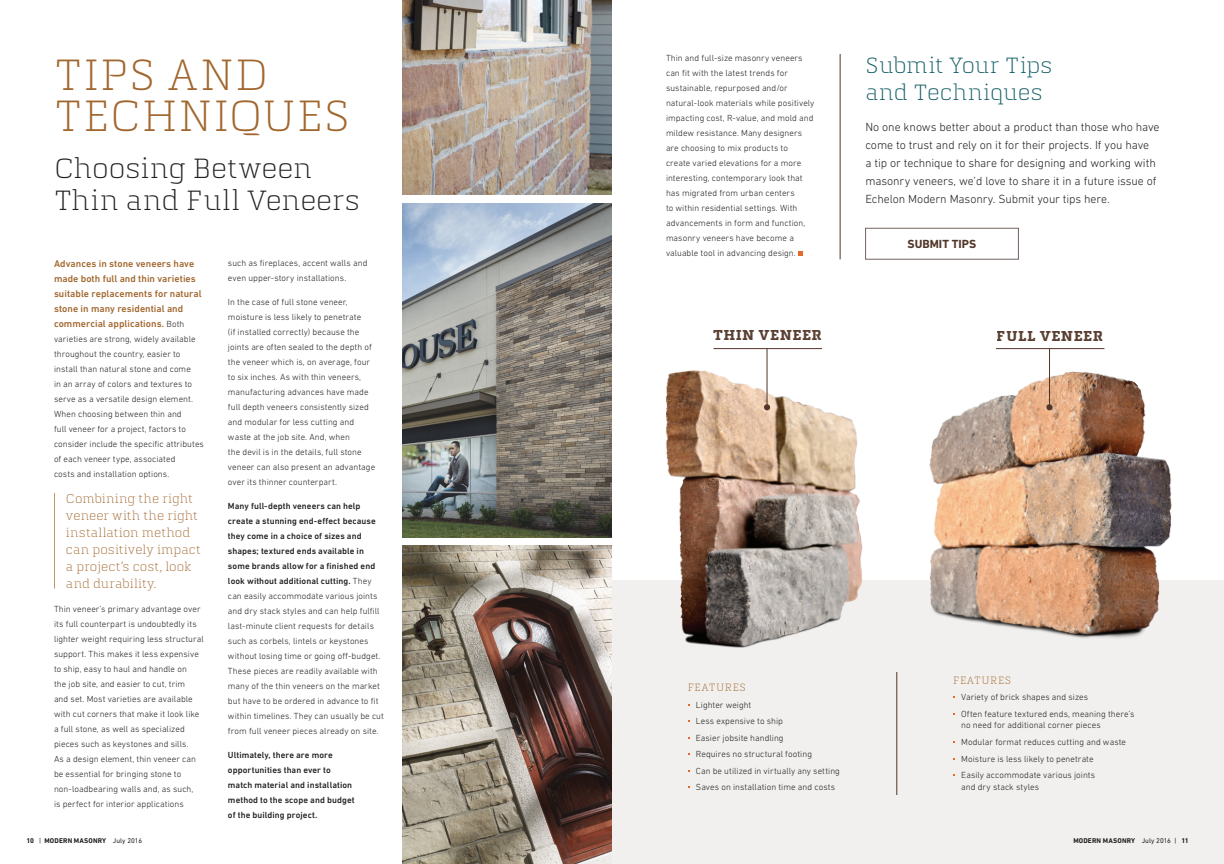
<style>
.page{position:relative;width:1224px;height:864px;background:#fff}
.page>*{position:absolute;margin:0;border:0;box-sizing:border-box;transform-origin:0 0}
.t1{font:300 45.5px/41.2px "Quitador Pro";letter-spacing:.02em;color:#a1662d}
.t2{font:300 29px/32px "Quitador Pro";letter-spacing:-.005em;color:#231f20}
.t3{font:300 23px/27px "Quitador Pro";letter-spacing:-.005em;color:#135e66}
.t4{font:700 15px "Quitador Pro";letter-spacing:.02em;color:#513528}
.t5{font:300 13px/17px "Quitador Pro";color:#a1662d}
.t6{font:300 12px/18px "DIN Next W1 G";letter-spacing:-.01em;color:#231f20}
.t7{font:700 12px "DIN Next W1 G";color:#513528}
.t8{font:300 11px "Quitador Pro";letter-spacing:.04em;color:#a1662d}
.t9{font:500 10px/15px "DIN Next W1 G";letter-spacing:.005em;color:#a1662d}
.t10{font:300 9px/15px "DIN Next W1 G";letter-spacing:.005em;color:#231f20}
.t11{font:500 9px/15px "DIN Next W1 G";letter-spacing:.01em;color:#231f20}
.t12{font:700 7px "DIN Next W1 G";letter-spacing:.02em;color:#231f20}
.s1{font-weight:300;font-size:9px;color:#231f20}
.s2{font-weight:500}
.s3{font-weight:400}
</style>
<div class="page">
<div style="left:612px;top:580px;width:612px;height:284px;background:#f1f0ee"></div>
<img style="left:402px;top:0;width:210px;height:195px">
<img style="left:402px;top:204px;width:210px;height:333px">
<img style="left:665px;top:366px;width:198px;height:282px">
<img style="left:929px;top:371px;width:243px;height:267px">
<img style="left:402px;top:546px;width:210px;height:318px">
<svg style="left:798px;top:252px;width:4px;height:4px"></svg>
<hr style="left:897px;top:672px;width:1px;height:123px;background:#513528">
<div style="left:865px;top:228px;width:154px;height:31px;border:1px solid #756561"></div>
<hr style="left:840px;top:54px;width:1px;height:205px;background:#513528">
<hr style="left:54px;top:493px;width:1px;height:95px;background:#be955c">
<hr style="left:714px;top:348px;width:108px;height:1px;background:#513528">
<hr style="left:996px;top:348px;width:108px;height:1px;background:#513528">
<hr style="left:767px;top:349px;width:1px;height:58px;background:#513528">
<hr style="left:1049px;top:349px;width:1px;height:58px;background:#513528">
<svg style="left:764px;top:404px;width:6px;height:6px"></svg>
<div style="left:1046px;top:404px;width:7px;height:6px;background:#513528;border-radius:50%"></div>
<h1 class="t1" style="left:54px;top:54px;width:298px">TIPS AND<br>TECHNIQUES</h1>
<h2 class="t2" style="left:54px;top:152px;width:308px">Choosing Between<br>Thin and Full Veneers</h2>
<p class="t9" style="left:54px;top:256px;width:149px">Advances in stone veneers have made both full and thin varieties suitable replacements for natural stone in many residential and commercial applications. <span class="s1">Both</span></p>
<p class="t10" style="left:54px;top:331px;width:151px">varieties are strong, widely available throughout the country, easier to install than natural stone and come<br>in an array of colors and textures to serve as a versatile design element.<br>When choosing between thin and<br>full veneer for a project, factors to consider include the specific attributes of each veneer type, associated<br>costs and installation options.</p>
<h3 class="t5" style="left:66px;top:490px;width:136px">Combining the right veneer with the right installation method can positively impact a project’s cost, look and durability.</h3>
<p class="t10" style="left:54px;top:601px;width:151px">Thin veneer’s primary advantage over its full counterpart is undoubtedly its lighter weight requiring less structural support. This makes it less expensive to ship, easy to haul and handle on<br>the job site, and easier to cut, trim<br>and set. Most varieties are available with cut corners that make it look like a full stone, as well as specialized pieces such as keystones and sills.<br>As a design element, thin veneer can be essential for bringing stone to non-loadbearing walls and, as such,<br>is perfect for interior applications</p>
<p class="t10" style="left:228px;top:255px;width:141px">such as fireplaces, accent walls and even upper-story installations.</p>
<p class="t10" style="left:228px;top:294px;width:149px">In the case of full stone veneer, moisture is less likely to penetrate<br>(if installed correctly) because the joints are often sealed to the depth of the veneer which is, on average, four to six inches. As with thin veneers, manufacturing advances have made full depth veneers consistently sized and modular for less cutting and waste at the job site. And, when<br>the devil is in the details, full stone veneer can also present an advantage over its thinner counterpart.</p>
<p class="t10" style="left:228px;top:499px;width:157px"><span class="s2">Many full-depth veneers can help create a stunning end-effect because they come in a choice of sizes and shapes; textured ends available in some brands allow for a finished end look without additional cutting.</span> They can easily accommodate various joints and dry stack styles and can help fulfill last-minute client requests for details such as corbels, lintels or keystones without losing time or going off-budget.<br>These pieces are readily available with many of the thin veneers on the market but have to be ordered in advance to fit within timelines. They can usually be cut from full veneer pieces already on site.</p>
<p class="t11" style="left:228px;top:748px;width:128px">Ultimately, there are more opportunities than ever to match material and installation method to the scope and budget of the building project.</p>
<p class="t10" style="left:666px;top:50px;width:150px">Thin and full-size masonry veneers can fit with the latest trends for sustainable, repurposed and/or natural-look materials while positively impacting cost, R-value, and mold and mildew resistance. Many designers are choosing to mix products to create varied elevations for a more interesting, contemporary look that has migrated from urban centers<br>to within residential settings. With advancements in form and function, masonry veneers have become a valuable tool in advancing design.</p>
<h3 class="t3" style="left:865px;top:52px;width:189px">Submit Your Tips and Techniques</h3>
<p class="t6" style="left:865px;top:118px;width:296px">No one knows better about a product than those who have come to trust and rely on it for their projects. If you have<br>a tip or technique to share for designing and working with masonry veneers, we’d love to share it in a future issue of Echelon Modern Masonry. Submit your tips here.</p>
<h3 class="t7" style="left:908px;top:237px;width:70px">SUBMIT TIPS</h3>
<h3 class="t4" style="left:713px;top:326px;width:110px">THIN VENEER</h3>
<h3 class="t4" style="left:997px;top:327px;width:107px">FULL VENEER</h3>
<p class="t8" style="left:688px;top:681px;width:59px">FEATURES</p>
<p class="t10" style="left:696px;top:696px;width:146px;line-height:16.5px">Lighter weight<br>Less expensive to ship<br>Easier jobsite handling<br>Requires no structural footing<br>Can be utilized in virtually any setting<br>Saves on installation time and costs</p>
<p class="t8" style="left:953px;top:673px;width:59px">FEATURES</p>
<p class="t10" style="left:961px;top:689px;width:175px;line-height:16.5px">Variety of brick shapes and sizes<br>Often feature textured ends, meaning there’s</p>
<p class="t10" style="left:961px;top:717px;width:166px;line-height:16.5px">no need for additional corner pieces Modular format reduces cutting and waste Moisture is less likely to penetrate<br>Easily accommodate various joints</p>
<p class="t10" style="left:961px;top:779px;width:80px">and dry stack styles</p>
<p class="t12" style="left:27px;top:836px;width:117px">10 <span class="s3">|</span> MODERN MASONRY <span class="s3">July 2016</span></p>
<p class="t12" style="left:1073px;top:836px;width:117px">MODERN MASONRY <span class="s3">July 2016 |</span> 11</p>
</div>
